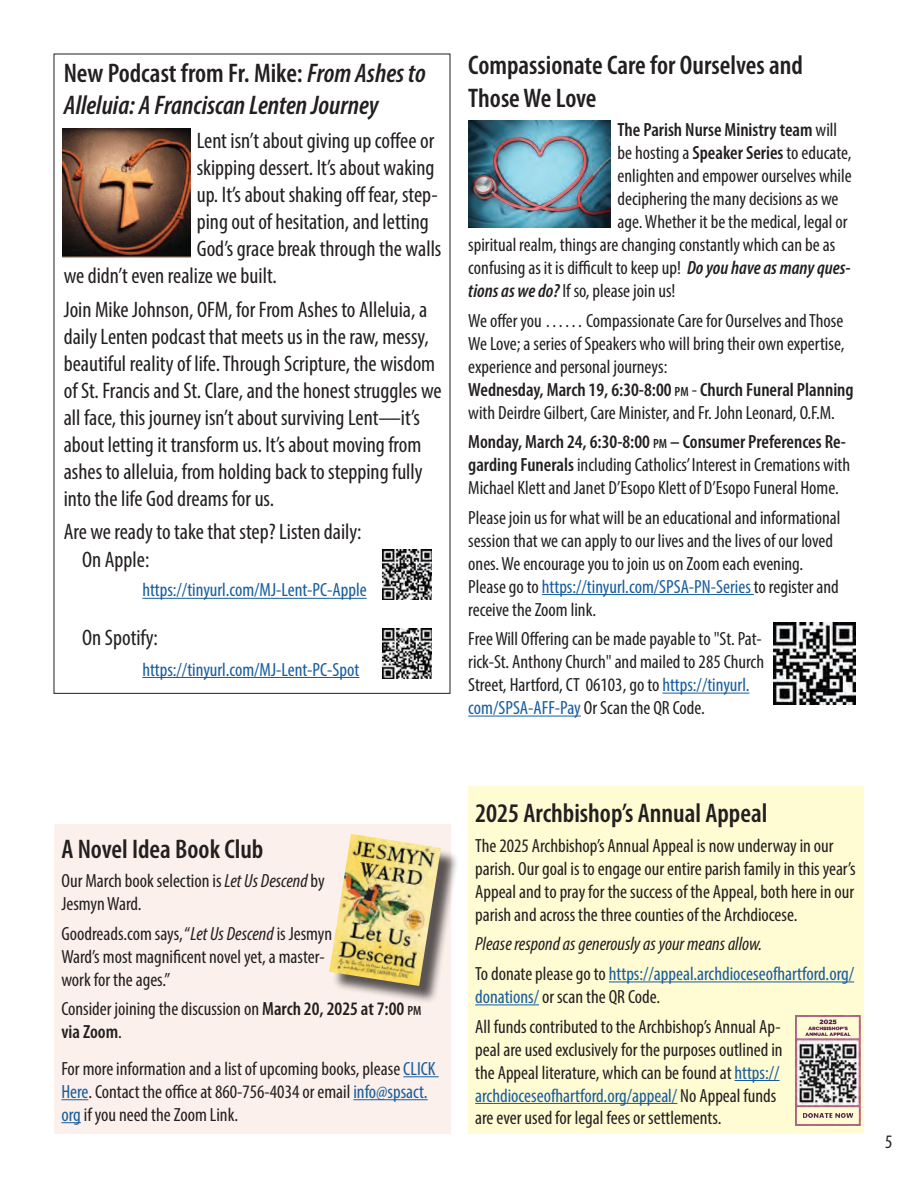
<style>
.page{position:relative;width:918px;height:1188px;background:#fff}
.page>*{position:absolute;margin:0;border:0;box-sizing:border-box;transform-origin:0 0}
.t1{font:600 condensed 27px/32.4px "Myriad Pro";color:#231f20}
.t2{font:italic 600 condensed 27px/32.4px "Myriad Pro";color:#231f20}
.t3{font:condensed 22.5px/27px "Myriad Pro";color:#231f20}
.t4{font:condensed 19.2px/23px "Myriad Pro";color:#231f20}
.t5{font:italic condensed 19.2px/29.7px "Myriad Pro";color:#231f20}
.t6{font:condensed 19.2px "Myriad Pro";color:#175d9e}
.t7{font:600 condensed 19.2px "Myriad Pro";color:#231f20}
.s1{font-style:normal}
.s2{font-weight:400}
.s3{font-weight:600}
.s4{font-weight:600;font-style:italic}
.s5{font-weight:600;font-size:13.35px}
.s6{color:#175d9e}
.s7{font-style:italic}
.s8{font-style:normal;color:#175d9e}
</style>
<div class="page">
<hr style="left:542px;top:594px;width:212px;height:1px;background:#175d9e">
<hr style="left:662px;top:693px;width:87px;height:1px;background:#175d9e">
<hr style="left:468px;top:716px;width:113px;height:1px;background:#175d9e">
<img style="left:468px;top:121px;width:143px;height:107px">
<img style="left:773px;top:622px;width:83px;height:82px">
<div style="left:54px;top:825px;width:396px;height:309px;background:#fbf0eb"></div>
<hr style="left:403px;top:1076px;width:36px;height:1px;background:#175d9e">
<svg style="left:61px;top:1099px;width:27px;height:1px"></svg>
<hr style="left:353px;top:1099px;width:75px;height:1px;background:#175d9e">
<svg style="left:61px;top:1122px;width:20px;height:1px"></svg>
<div style="left:332px;top:837px;width:127px;height:167px;background:#231f20;opacity:.75"></div>
<img style="left:329px;top:834px;width:112px;height:152px">
<img style="left:63px;top:128px;width:127px;height:130px">
<hr style="left:142px;top:598px;width:225px;height:1px;background:#175d9e">
<img style="left:382px;top:550px;width:50px;height:49px">
<hr style="left:142px;top:677px;width:217px;height:1px;background:#175d9e">
<img style="left:382px;top:629px;width:50px;height:49px">
<div style="left:468px;top:787px;width:396px;height:347px;background:#fffbd2"></div>
<hr style="left:609px;top:981px;width:245px;height:1px;background:#175d9e">
<hr style="left:475px;top:1004px;width:64px;height:1px;background:#175d9e">
<hr style="left:735px;top:1080px;width:45px;height:1px;background:#175d9e">
<hr style="left:475px;top:1103px;width:202px;height:1px;background:#175d9e">
<img style="left:795px;top:1016px;width:66px;height:110px">
<h1 class="t2" style="left:64px;top:56px;width:364px"><span class="s1">New Podcast from Fr. Mike:</span> From Ashes to<br>Alleluia: A Franciscan Lenten Journey</h1>
<p class="t3" style="left:197px;top:127px;width:239px">Lent isn’t about giving up coffee or</p>
<p class="t3" style="left:197px;top:154px;width:239px">skipping dessert. It’s about waking</p>
<p class="t3" style="left:197px;top:181px;width:243px">up. It’s about shaking off fear, step-</p>
<p class="t3" style="left:197px;top:208px;width:233px">ping out of hesitation, and letting</p>
<p class="t3" style="left:197px;top:235px;width:246px">God’s grace break through the walls</p>
<p class="t3" style="left:64px;top:262px;width:215px">we didn’t even realize we built.</p>
<p class="t3" style="left:64px;top:295px;width:379px">Join Mike Johnson, OFM, for From Ashes to Alleluia, a daily Lenten podcast that meets us in the raw, messy, beautiful reality of life. Through Scripture, the wisdom of St. Francis and St. Clare, and the honest struggles we all face, this journey isn’t about surviving Lent—it’s about letting it transform us. It’s about moving from ashes to alleluia, from holding back to stepping fully into the life God dreams for us.</p>
<p class="t3" style="left:64px;top:518px;width:299px">Are we ready to take that step? Listen daily:</p>
<p class="t6" style="left:142px;top:578px;width:226px">https://tinyurl.com/MJ-Lent-PC-Apple</p>
<p class="t3" style="left:82px;top:545px;width:69px">On Apple:</p>
<p class="t3" style="left:82px;top:623px;width:77px">On Spotify:</p>
<p class="t6" style="left:142px;top:658px;width:219px">https://tinyurl.com/MJ-Lent-PC-Spot</p>
<h1 class="t1" style="left:468px;top:49px;width:336px">Compassionate Care for Ourselves and<br>Those We Love</h1>
<p class="t7" style="left:618px;top:118px;width:221px">The Parish Nurse Ministry team <span class="s2">will</span></p>
<p class="t4" style="left:618px;top:141px;width:235px">be hosting a <span class="s3">Speaker Series</span> to educate,</p>
<p class="t4" style="left:618px;top:164px;width:236px">enlighten and empower ourselves while</p>
<p class="t4" style="left:618px;top:187px;width:222px">deciphering the many decisions as we</p>
<p class="t4" style="left:618px;top:210px;width:232px">age. Whether it be the medical, legal or</p>
<p class="t4" style="left:468px;top:233px;width:368px">spiritual realm, things are changing constantly which can be as</p>
<p class="t4" style="left:468px;top:256px;width:384px">confusing as it is difficult to keep up! <span class="s4">Do you have as many ques-</span></p>
<p class="t4" style="left:468px;top:279px;width:209px"><span class="s4">tions as we do?</span> If so, please join us!</p>
<p class="t4" style="left:468px;top:309px;width:387px">We offer you …… Compassionate Care for Ourselves and Those We Love; a series of Speakers who will bring their own expertise, experience and personal journeys:<br><span class="s3">Wednesday, March 19, 6:30-8:00</span> <span class="s5">PM</span> - <span class="s3">Church Funeral Planning </span>with Deirdre Gilbert, Care Minister, and Fr. John Leonard, O.F.M.</p>
<p class="t4" style="left:468px;top:430px;width:383px"><span class="s3">Monday, March 24, 6:30-8:00</span> <span class="s5">PM</span> <span class="s3">– Consumer Preferences Re&shy;garding Funerals</span> including Catholics’ Interest in Cremations with<br>Michael Klett and Janet D’Esopo Klett of D’Esopo Funeral Home.</p>
<p class="t4" style="left:468px;top:506px;width:374px">Please join us for what will be an educational and informational session that we can apply to our lives and the lives of our loved ones. We encourage you to join us on Zoom each evening.<br>Please go to <span class="s6">https://tinyurl.com/SPSA-PN-Series</span> to register and receive the Zoom link.</p>
<p class="t4" style="left:468px;top:627px;width:297px">Free Will Offering can be made payable to "St. Pat&shy;rick-St. Anthony Church" and mailed to 285 Church Street, Hartford, CT 06103, go to <span class="s6">https://tinyurl. com/SPSA-AFF-Pay</span> Or Scan the QR Code.</p>
<h1 class="t1" style="left:61px;top:832px;width:204px">A Novel Idea Book Club</h1>
<p class="t4" style="left:61px;top:869px;width:265px">Our March book selection is <span class="s7">Let Us Descend</span> by<br>Jesmyn Ward.</p>
<p class="t4" style="left:61px;top:922px;width:272px">Goodreads.com says, “<span class="s7">Let Us Descend</span> is Jesmyn<br>Ward’s most magnificent novel yet, a master&shy;work for the ages.”</p>
<p class="t4" style="left:61px;top:997px;width:362px">Consider joining the discussion on <span class="s3">March 20, 2025 at 7:00</span> <span class="s5">PM </span><span class="s3">via Zoom</span>.</p>
<p class="t4" style="left:61px;top:1057px;width:376px">For more information and a list of upcoming books, please <span class="s6">CLICK<br>Here</span>. Contact the office at 860-756-4034 or email <span class="s6">info@spsact. org</span> if you need the Zoom Link.</p>
<h1 class="t1" style="left:475px;top:796px;width:294px">2025 Archbishop’s Annual Appeal</h1>
<p class="t4" style="left:475px;top:834px;width:382px">The 2025 Archbishop’s Annual Appeal is now underway in our parish. Our goal is to engage our entire parish family in this year’s Appeal and to pray for the success of the Appeal, both here in our parish and across the three counties of the Archdiocese.</p>
<p class="t5" style="left:475px;top:929px;width:380px">Please respond as generously as your means allow.<br><span class="s1">To donate please go to</span> <span class="s8">https://appeal.archdioceseofhartford.org/</span></p>
<p class="t4" style="left:475px;top:982px;width:307px;line-height:29.7px"><span class="s6">donations/</span> or scan the QR Code.<br>All funds contributed to the Archbishop’s Annual Ap-</p>
<p class="t4" style="left:475px;top:1038px;width:309px">peal are used exclusively for the purposes outlined in the Appeal literature, which can be found at <span class="s6">https:// archdioceseofhartford.org/appeal/</span> No Appeal funds are ever used for legal fees or settlements.</p>
<p class="t4" style="left:885px;top:1130px;width:9px">5</p>
</div>
